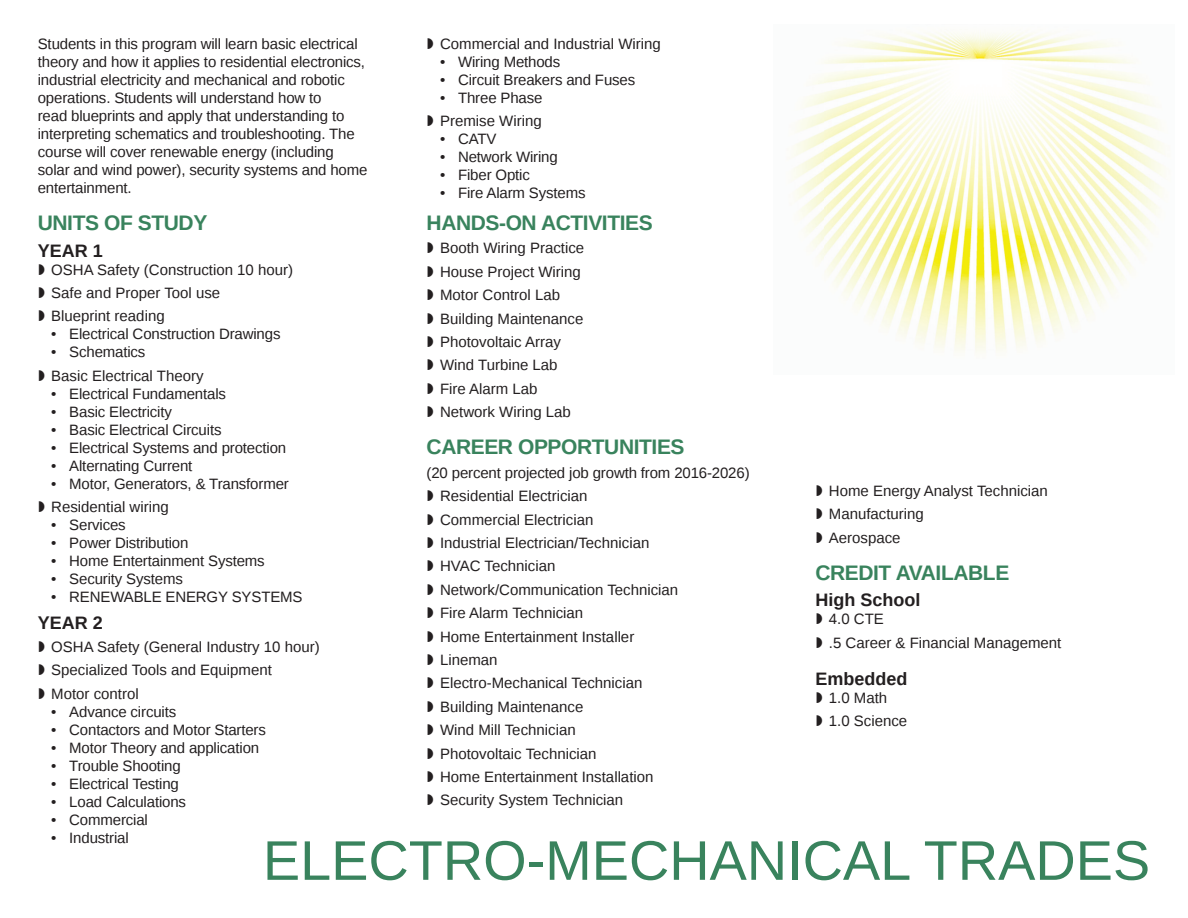
<style>
.page{position:relative;width:1188px;height:918px;background:#fff}
.page>*{position:absolute;margin:0;border:0;box-sizing:border-box;transform-origin:0 0}
.t1{font:55.8px "Liberation Sans";color:#39835d}
.t2{font:700 21px "Liberation Sans";letter-spacing:-.02em;color:#39835d}
.t3{font:700 18px "Liberation Sans";color:#231f20}
.t4{font:15px/23.4px "Liberation Sans";letter-spacing:-.01em;color:#231f20}
</style>
<div class="page">
<img style="left:791px;top:32px;width:374px;height:321px">
<p class="t4" style="left:38px;top:35px;width:331px;line-height:18px">Students in this program will learn basic electrical theory and how it applies to residential electronics, industrial electricity and mechanical and robotic operations. Students will understand how to<br>read blueprints and apply that understanding to interpreting schematics and troubleshooting. The course will cover renewable energy (including solar and wind power), security systems and home entertainment.</p>
<p class="t4" style="left:440px;top:32px;width:222px">Commercial and Industrial Wiring</p>
<p class="t4" style="left:440px;top:50px;width:122px">• Wiring Methods</p>
<p class="t4" style="left:440px;top:68px;width:197px">• Circuit Breakers and Fuses</p>
<p class="t4" style="left:440px;top:86px;width:104px">• Three Phase<br>Premise Wiring</p>
<p class="t4" style="left:440px;top:128px;width:58px">• CATV</p>
<p class="t4" style="left:440px;top:146px;width:119px">• Network Wiring</p>
<p class="t4" style="left:440px;top:164px;width:91px">• Fiber Optic</p>
<p class="t4" style="left:440px;top:182px;width:147px">• Fire Alarm Systems</p>
<h2 class="t2" style="left:427px;top:208px;width:228px">HANDS-ON ACTIVITIES</h2>
<p class="t4" style="left:440px;top:237px;width:146px">Booth Wiring Practice<br>House Project Wiring<br>Motor Control Lab<br>Building Maintenance<br>Photovoltaic Array<br>Wind Turbine Lab<br>Fire Alarm Lab<br>Network Wiring Lab</p>
<h2 class="t2" style="left:427px;top:433px;width:260px">CAREER OPPORTUNITIES</h2>
<p class="t4" style="left:440px;top:461px;width:311px;text-indent:-14px">(20 percent projected job growth from 2016-2026)<br>Residential Electrician<br>Commercial Electrician<br>Industrial Electrician/Technician<br>HVAC Technician<br>Network/Communication Technician<br>Fire Alarm Technician<br>Home Entertainment Installer<br>Lineman<br>Electro-Mechanical Technician<br>Building Maintenance<br>Wind Mill Technician<br>Photovoltaic Technician<br>Home Entertainment Installation<br>Security System Technician</p>
<h2 class="t2" style="left:38px;top:209px;width:171px">UNITS OF STUDY</h2>
<p class="t3" style="left:38px;top:238px;width:67px">YEAR 1</p>
<p class="t4" style="left:51px;top:258px;width:243px">OSHA Safety (Construction 10 hour)<br>Safe and Proper Tool use<br>Blueprint reading</p>
<p class="t4" style="left:51px;top:323px;width:231px">• Electrical Construction Drawings</p>
<p class="t4" style="left:51px;top:341px;width:154px">• Schematics<br>Basic Electrical Theory</p>
<p class="t4" style="left:51px;top:383px;width:176px">• Electrical Fundamentals</p>
<p class="t4" style="left:51px;top:401px;width:122px">• Basic Electricity</p>
<p class="t4" style="left:51px;top:419px;width:172px">• Basic Electrical Circuits</p>
<p class="t4" style="left:51px;top:437px;width:236px">• Electrical Systems and protection</p>
<p class="t4" style="left:51px;top:455px;width:143px">• Alternating Current</p>
<p class="t4" style="left:51px;top:473px;width:239px">• Motor, Generators, &amp; Transformer<br>Residential wiring</p>
<p class="t4" style="left:51px;top:514px;width:76px">• Services</p>
<p class="t4" style="left:51px;top:532px;width:139px">• Power Distribution</p>
<p class="t4" style="left:51px;top:550px;width:215px">• Home Entertainment Systems</p>
<p class="t4" style="left:51px;top:568px;width:133px">• Security Systems</p>
<p class="t4" style="left:51px;top:586px;width:253px">• RENEWABLE ENERGY SYSTEMS</p>
<p class="t3" style="left:38px;top:610px;width:67px">YEAR 2</p>
<p class="t4" style="left:51px;top:636px;width:270px">OSHA Safety (General Industry 10 hour)<br>Specialized Tools and Equipment<br>Motor control</p>
<p class="t4" style="left:51px;top:701px;width:126px">• Advance circuits</p>
<p class="t4" style="left:51px;top:719px;width:216px">• Contactors and Motor Starters</p>
<p class="t4" style="left:51px;top:737px;width:209px">• Motor Theory and application</p>
<p class="t4" style="left:51px;top:755px;width:131px">• Trouble Shooting</p>
<p class="t4" style="left:51px;top:773px;width:129px">• Electrical Testing</p>
<p class="t4" style="left:51px;top:791px;width:136px">• Load Calculations</p>
<p class="t4" style="left:51px;top:809px;width:98px">• Commercial</p>
<p class="t4" style="left:51px;top:827px;width:79px">• Industrial</p>
<p class="t4" style="left:829px;top:480px;width:220px">Home Energy Analyst Technician<br>Manufacturing<br>Aerospace</p>
<h2 class="t2" style="left:815px;top:558px;width:195px">CREDIT AVAILABLE</h2>
<p class="t3" style="left:815px;top:588px;width:107px">High School</p>
<p class="t4" style="left:829px;top:608px;width:234px">4.0 CTE<br>.5 Career &amp; Financial Management</p>
<p class="t3" style="left:815px;top:666px;width:94px">Embedded</p>
<p class="t4" style="left:829px;top:687px;width:80px">1.0 Math<br>1.0 Science</p>
<h1 class="t1" style="left:263px;top:829px;width:889px">ELECTRO-MECHANICAL TRADES</h1>
</div>
